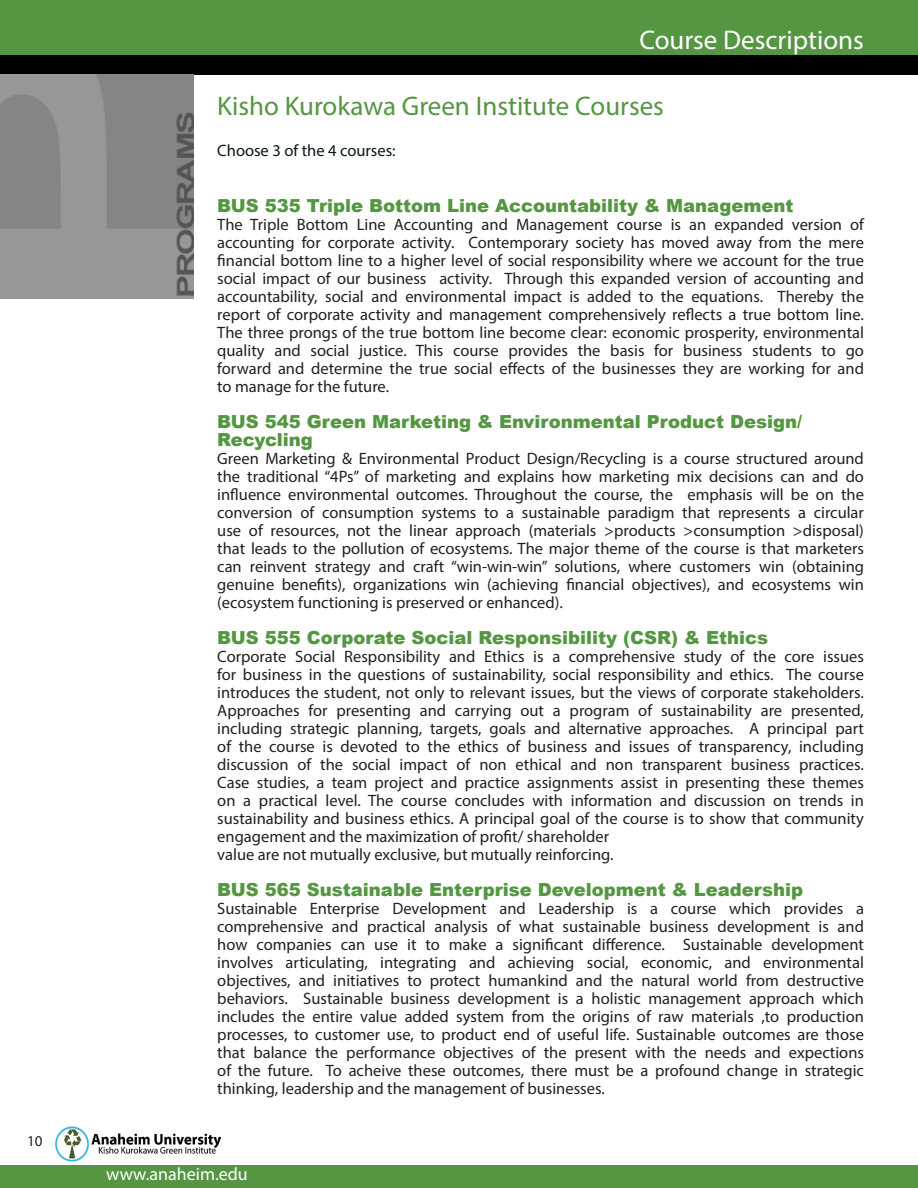
<style>
.page{position:relative;width:918px;height:1188px;background:#fff}
.page>*{position:absolute;margin:0;border:0;box-sizing:border-box;transform-origin:0 0}
.t1{font:27px "Myriad Pro";color:#549641}
.t2{font:27px "Myriad Pro";color:#fff}
.t3{font:900 18px/18px "Arial";color:#549641}
.t4{font:18px "Myriad Pro";color:#fff}
.t5{font:16.5px/18px "Myriad Pro";color:#231f20;text-align:justify}
.t6{font:16.5px "Myriad Pro";color:#06181b}
.t7{font:15px "Myriad Pro";color:#231f20}
</style>
<div class="page">
<div style="left:0;top:1166px;width:918px;height:22px;background:#549641"></div>
<div style="left:0;top:54px;width:918px;height:21px;background:#000"></div>
<img style="left:55px;top:1126px;width:165px;height:35px">
<div style="left:0;top:0;width:918px;height:55px;background:#549641"></div>
<img style="left:0;top:74px;width:194px;height:224px">
<p class="t7" style="left:27px;top:1131px;width:17px">10</p>
<p class="t2" style="left:639px;top:24px;width:226px">Course Descriptions</p>
<p class="t1" style="left:217px;top:89px;width:448px">Kisho Kurokawa Green Institute Courses</p>
<p class="t6" style="left:217px;top:141px;width:180px">Choose 3 of the 4 courses:</p>
<p class="t3" style="left:217px;top:196px;width:578px">BUS 535 Triple Bottom Line Accountability &amp; Management</p>
<p class="t5" style="left:217px;top:215px;width:648px">The Triple Bottom Line Accounting and Management course is an expanded version of accounting for corporate activity. Contemporary society has moved away from the mere financial bottom line to a higher level of social responsibility where we account for the true social impact of our business activity. Through this expanded version of accounting and accountability, social and environmental impact is added to the equations. Thereby the report of corporate activity and management comprehensively reflects a true bottom line.<br>The three prongs of the true bottom line become clear: economic prosperity, environmental quality and social justice. This course provides the basis for business students to go forward and determine the true social effects of the businesses they are working for and to manage for the future.</p>
<p class="t3" style="left:217px;top:412px;width:586px">BUS 545 Green Marketing &amp; Environmental Product Design/<br>Recycling</p>
<p class="t5" style="left:217px;top:449px;width:648px">Green Marketing &amp; Environmental Product Design/Recycling is a course structured around the traditional “4Ps” of marketing and explains how marketing mix decisions can and do influence environmental outcomes. Throughout the course, the emphasis will be on the conversion of consumption systems to a sustainable paradigm that represents a circular use of resources, not the linear approach (materials &gt;products &gt;consumption &gt;disposal) that leads to the pollution of ecosystems. The major theme of the course is that marketers can reinvent strategy and craft “win-win-win” solutions, where customers win (obtaining genuine benefits), organizations win (achieving financial objectives), and ecosystems win (ecosystem functioning is preserved or enhanced).</p>
<p class="t3" style="left:217px;top:628px;width:552px">BUS 555 Corporate Social Responsibility (CSR) &amp; Ethics</p>
<p class="t5" style="left:217px;top:647px;width:648px">Corporate Social Responsibility and Ethics is a comprehensive study of the core issues for business in the questions of sustainability, social responsibility and ethics. The course introduces the student, not only to relevant issues, but the views of corporate stakeholders.<br>Approaches for presenting and carrying out a program of sustainability are presented, including strategic planning, targets, goals and alternative approaches. A principal part of the course is devoted to the ethics of business and issues of transparency, including discussion of the social impact of non ethical and non transparent business practices.<br>Case studies, a team project and practice assignments assist in presenting these themes on a practical level. The course concludes with information and discussion on trends in sustainability and business ethics. A principal goal of the course is to show that community engagement and the maximization of profit/ shareholder</p>
<p class="t5" style="left:217px;top:845px;width:398px">value are not mutually exclusive, but mutually reinforcing.</p>
<p class="t3" style="left:217px;top:880px;width:588px">BUS 565 Sustainable Enterprise Development &amp; Leadership</p>
<p class="t5" style="left:217px;top:899px;width:648px">Sustainable Enterprise Development and Leadership is a course which provides a comprehensive and practical analysis of what sustainable business development is and how companies can use it to make a significant difference. Sustainable development involves articulating, integrating and achieving social, economic, and environmental objectives, and initiatives to protect humankind and the natural world from destructive behaviors. Sustainable business development is a holistic management approach which includes the entire value added system from the origins of raw materials ,to production processes, to customer use, to product end of useful life. Sustainable outcomes are those that balance the performance objectives of the present with the needs and expections of the future. To acheive these outcomes, there must be a profound change in strategic thinking, leadership and the management of businesses.</p>
<p class="t4" style="left:106px;top:1162px;width:143px">www.anaheim.edu</p>
</div>
